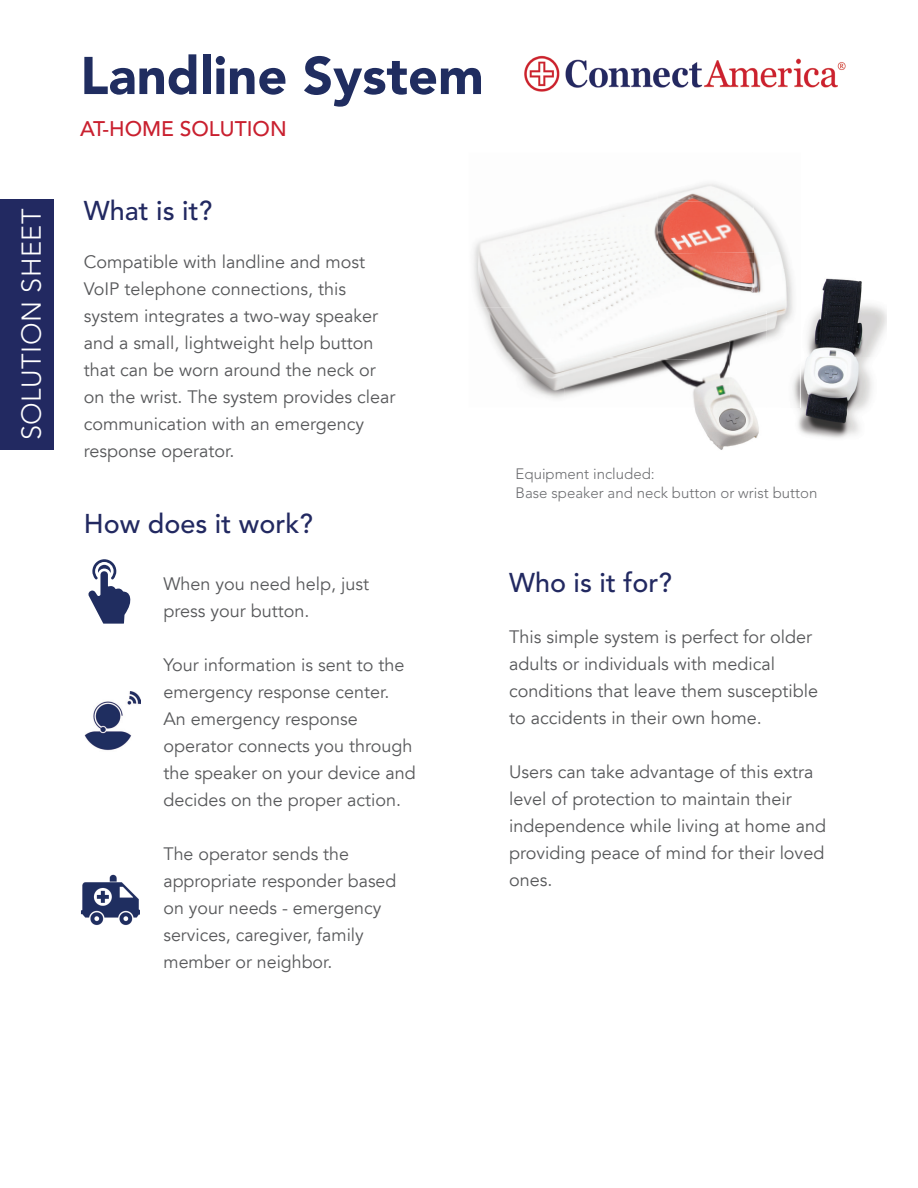
<style>
.page{position:relative;width:918px;height:1188px;background:#fff}
.page>*{position:absolute;margin:0;border:0;box-sizing:border-box;transform-origin:0 0}
.t1{font:900 52.5px "Avenir LT Std";color:#202d60}
.t2{font:500 27px "Avenir LT Std";color:#222961}
.t3{font:300 27px "Avenir LT Std";letter-spacing:.02em;color:#fff}
.t4{font:500 21px "Avenir LT Std";color:#c9202f}
.t5{font:18px/27px "Avenir LT";color:#57585a}
.t6{font:18px/27px "Avenir LT";color:#58595b}
.t7{font:300 15px/19.5px "Avenir LT Std";color:#6c6d70}
</style>
<div class="page">
<div style="left:0;top:199px;width:54px;height:251px;background:#222961"></div>
<img style="left:524px;top:55px;width:322px;height:37px">
<svg style="left:88px;top:559px;width:42px;height:65px"></svg>
<img style="left:84px;top:692px;width:57px;height:59px">
<img style="left:80px;top:875px;width:60px;height:50px">
<img style="left:654px;top:311px;width:105px;height:139px">
<img style="left:657px;top:183px;width:96px;height:69px">
<img style="left:753px;top:203px;width:37px;height:153px">
<img style="left:474px;top:202px;width:184px;height:52px">
<img style="left:473px;top:254px;width:182px;height:53px">
<img style="left:659px;top:252px;width:96px;height:59px">
<img style="left:480px;top:307px;width:83px;height:50px">
<img style="left:563px;top:305px;width:96px;height:53px">
<img style="left:503px;top:357px;width:151px;height:42px">
<img style="left:767px;top:355px;width:15px;height:1px">
<img style="left:807px;top:278px;width:80px;height:79px">
<img style="left:796px;top:357px;width:76px;height:81px">
<img style="left:782px;top:270px;width:19px;height:137px">
<h2 class="t3" style="left:16px;top:440px;width:233px;rotate:-90deg">SOLUTION SHEET</h2>
<h1 class="t1" style="left:80px;top:44px;width:405px">Landline System</h1>
<p class="t4" style="left:80px;top:117px;width:208px">AT-HOME SOLUTION</p>
<h2 class="t2" style="left:84px;top:195px;width:130px">What is it?</h2>
<p class="t5" style="left:84px;top:249px;width:313px">Compatible with landline and most VoIP telephone connections, this system integrates a two-way speaker and a small, lightweight help button that can be worn around the neck or on the wrist. The system provides clear communication with an emergency response operator.</p>
<h2 class="t2" style="left:84px;top:508px;width:231px">How does it work?</h2>
<p class="t6" style="left:164px;top:571px;width:207px">When you need help, just press your button.</p>
<p class="t6" style="left:164px;top:652px;width:254px">Your information is sent to the emergency response center.<br>An emergency response operator connects you through the speaker on your device and decides on the proper action.</p>
<p class="t6" style="left:164px;top:841px;width:234px">The operator sends the appropriate responder based on your needs - emergency services, caregiver, family member or neighbor.</p>
<p class="t7" style="left:516px;top:464px;width:303px">Equipment included:<br>Base speaker and neck button or wrist button</p>
<h2 class="t2" style="left:509px;top:567px;width:164px">Who is it for?</h2>
<p class="t5" style="left:509px;top:624px;width:310px">This simple system is perfect for older adults or individuals with medical conditions that leave them susceptible to accidents in their own home.</p>
<p class="t5" style="left:509px;top:759px;width:319px">Users can take advantage of this extra level of protection to maintain their independence while living at home and providing peace of mind for their loved ones.</p>
</div>
